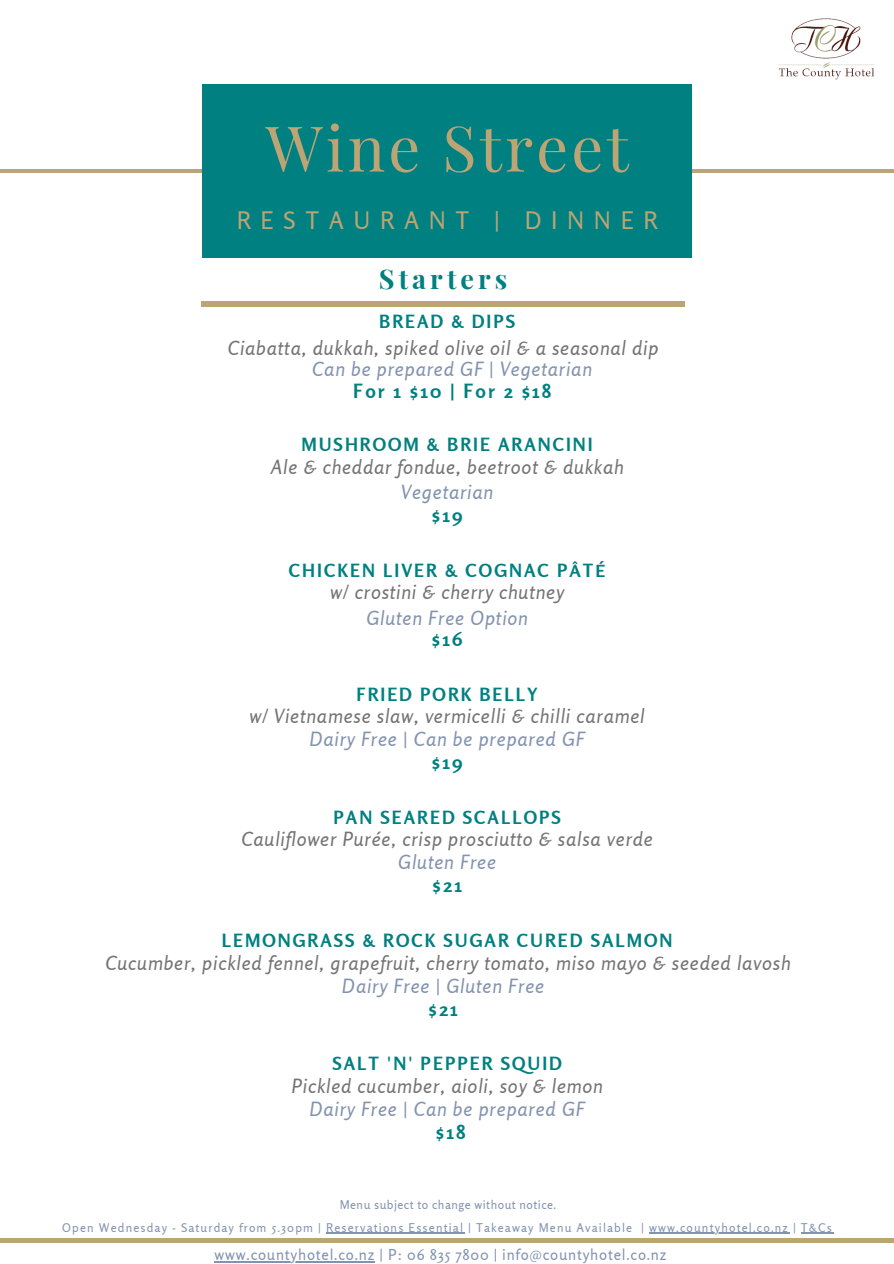
<style>
.page{position:relative;width:894px;height:1264px;background:#fff}
.page>*{position:absolute;margin:0;border:0;box-sizing:border-box;transform-origin:0 0}
.t1{font:63px "Playfair Display";letter-spacing:.05em;color:#bca474}
.t2{font:700 27px "Playfair Display";letter-spacing:.15em;color:#008080}
.t3{font:24px "Rosario";letter-spacing:.4em;color:#bca474}
.t4{font:italic 19.5px "Rosario";letter-spacing:.04em;color:#737373}
.t5{font:italic 19.5px "Rosario";letter-spacing:.04em;color:#8293b0}
.t6{font:700 19.5px "Rosario";letter-spacing:.11em;color:#008080}
.t7{font:700 18.15px "Rosario";letter-spacing:.11em;color:#008080}
.t8{font:15px "Rosario";letter-spacing:.05em;color:#8293b0}
.t9{font:12px "Rosario";letter-spacing:.095em;color:#8293b0}
.t10{font:12px "Rosario";letter-spacing:.04em;color:#8293b0}
</style>
<div class="page">
<hr style="left:0;top:1238px;width:893px;height:3px;background:#bca474">
<img style="left:778px;top:18px;width:97px;height:62px">
<hr style="left:0;top:169px;width:893px;height:4px;background:#bca474">
<div style="left:202px;top:84px;width:489px;height:174px;background:#008080"></div>
<hr style="left:326px;top:1232px;width:138px;height:1px;background:#8293b0">
<hr style="left:648px;top:1232px;width:140px;height:1px;background:#8293b0">
<hr style="left:800px;top:1232px;width:33px;height:1px;background:#8293b0">
<hr style="left:214px;top:1261px;width:161px;height:1px;background:#8293b0">
<hr style="left:201px;top:302px;width:483px;height:4px;background:#bca474">
<p class="t1" style="left:265px;top:103px;width:364px">Wine Street</p>
<p class="t3" style="left:236px;top:205px;width:422px">RESTAURANT | DINNER</p>
<p class="t2" style="left:379px;top:260px;width:130px">Starters</p>
<p class="t7" style="left:379px;top:310px;width:137px">BREAD &amp; DIPS</p>
<p class="t4" style="left:228px;top:336px;width:432px">Ciabatta, dukkah, spiked olive oil &amp; a seasonal dip</p>
<p class="t5" style="left:312px;top:357px;width:281px">Can be prepared GF | Vegetarian</p>
<p class="t6" style="left:353px;top:379px;width:199px">For 1 $10 | For 2 $18</p>
<p class="t7" style="left:301px;top:434px;width:292px">MUSHROOM &amp; BRIE ARANCINI</p>
<p class="t4" style="left:270px;top:455px;width:354px">Ale &amp; cheddar fondue, beetroot &amp; dukkah</p>
<p class="t5" style="left:401px;top:480px;width:93px">Vegetarian</p>
<p class="t6" style="left:432px;top:503px;width:32px">$19</p>
<p class="t7" style="left:289px;top:559px;width:318px">CHICKEN LIVER &amp; COGNAC PÂTÉ</p>
<p class="t5" style="left:366px;top:606px;width:163px">Gluten Free Option</p>
<p class="t4" style="left:330px;top:580px;width:235px">w/ crostini &amp; cherry chutney</p>
<p class="t6" style="left:432px;top:627px;width:32px">$16</p>
<p class="t7" style="left:356px;top:683px;width:183px">FRIED PORK BELLY</p>
<p class="t5" style="left:309px;top:727px;width:277px">Dairy Free | Can be prepared GF</p>
<p class="t4" style="left:249px;top:704px;width:396px">w/ Vietnamese slaw, vermicelli &amp; chilli caramel</p>
<p class="t6" style="left:432px;top:750px;width:32px">$19</p>
<p class="t7" style="left:333px;top:806px;width:229px">PAN SEARED SCALLOPS</p>
<p class="t5" style="left:398px;top:850px;width:99px">Gluten Free</p>
<p class="t4" style="left:241px;top:827px;width:413px">Cauliflower Purée, crisp prosciutto &amp; salsa verde</p>
<p class="t6" style="left:432px;top:873px;width:31px">$21</p>
<p class="t7" style="left:222px;top:929px;width:452px">LEMONGRASS &amp; ROCK SUGAR CURED SALMON</p>
<p class="t5" style="left:342px;top:973px;width:204px">Dairy Free | Gluten Free</p>
<p class="t4" style="left:105px;top:950px;width:686px">Cucumber, pickled fennel, grapefruit, cherry tomato, miso mayo &amp; seeded lavosh</p>
<p class="t6" style="left:428px;top:996px;width:31px">$21</p>
<p class="t7" style="left:332px;top:1052px;width:231px">SALT 'N' PEPPER SQUID</p>
<p class="t5" style="left:309px;top:1096px;width:277px">Dairy Free | Can be prepared GF</p>
<p class="t4" style="left:291px;top:1073px;width:313px">Pickled cucumber, aioli, soy &amp; lemon</p>
<p class="t6" style="left:436px;top:1119px;width:31px">$18</p>
<p class="t10" style="left:339px;top:1196px;width:218px">Menu subject to change without notice.</p>
<p class="t9" style="left:62px;top:1219px;width:771px">Open Wednesday - Saturday from 5.30pm | Reservations Essential | Takeaway Menu Available | www.countyhotel.co.nz | T&amp;Cs</p>
<p class="t8" style="left:214px;top:1245px;width:453px">www.countyhotel.co.nz | P: 06 835 7800 | info@countyhotel.co.nz</p>
</div>
